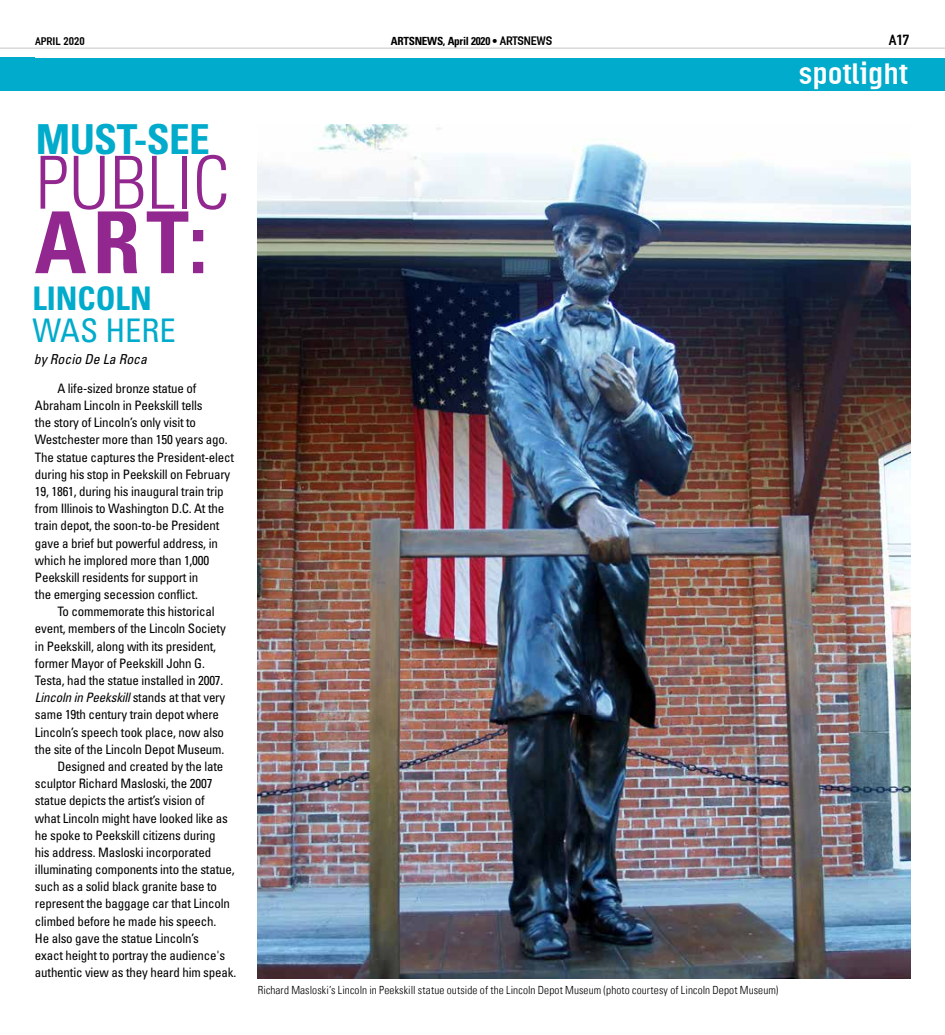
<style>
.page{position:relative;width:945px;height:1035px;background:#fff}
.page>*{position:absolute;margin:0;border:0;box-sizing:border-box;transform-origin:0 0}
.t1{font:700 condensed 85.5px "Univers LT Pro";color:#92278f}
.t2{font:73.12px "Univers Com 47 Light Cond";letter-spacing:.005em;color:#92278f}
.t3{font:700 condensed 41.38px "Univers LT Pro";letter-spacing:-.015em;color:#00abcb}
.t4{font:700 condensed 32.5px "Univers LT Pro";color:#00abcb}
.t5{font:condensed 32.5px "Univers LT Pro";color:#00abcb}
.t6{font:30px "Ordinar Com";letter-spacing:.01em;color:#fff}
.t7{font:15px "Ordinar Com";color:#000}
.t8{font:italic condensed 13.75px "Univers LT Pro";color:#000}
.t9{font:condensed 13px "Univers LT Pro";letter-spacing:-.015em;color:#000}
.t10{font:italic condensed 13px "Univers LT Pro";letter-spacing:-.015em;color:#000}
.t11{font:11.25px "Univers Com 47 Light Cond";letter-spacing:.01em;color:#000}
.t12{font:700 condensed 11.25px "Univers LT Pro";letter-spacing:-.025em;color:#000}
.t13{font:11.25px "Ordinar Com";letter-spacing:-.015em;color:#000}
.s1{font-family:"Ordinar Com";font-weight:400;font-stretch:normal;font-size:12.5px}
.s2{font-style:normal}
</style>
<div class="page">
<hr style="left:0;top:48px;width:945px;height:1px;background:#a7a9ac">
<div style="left:0;top:57px;width:34px;height:33px;background:#00abcb"></div>
<img style="left:258px;top:124px;width:652px;height:854px">
<div style="left:0;top:58px;width:945px;height:32px;background:#00abcb"></div>
<p class="t13" style="left:35px;top:34px;width:51px">APRIL 2020</p>
<p class="t12" style="left:391px;top:34px;width:163px">ARTSNEWS, April 2020 • <span class="s1">ARTSNEWS</span></p>
<p class="t7" style="left:889px;top:30px;width:22px">A17</p>
<h3 class="t3" style="left:36px;top:114px;width:176px">MUST-SEE</h3>
<h2 class="t2" style="left:36px;top:139px;width:195px">PUBLIC</h2>
<h1 class="t1" style="left:34px;top:190px;width:175px">ART:</h1>
<h3 class="t4" style="left:33px;top:278px;width:121px">LINCOLN</h3>
<h3 class="t5" style="left:33px;top:310px;width:145px">WAS HERE</h3>
<p class="t8" style="left:34px;top:350px;width:115px">by Rocio De La Roca</p>
<p class="t9" style="left:58px;top:380px;width:140px">A life-sized bronze statue of</p>
<p class="t9" style="left:35px;top:397px;width:169px">Abraham Lincoln in Peekskill tells</p>
<p class="t9" style="left:35px;top:414px;width:163px">the story of Lincoln’s only visit to</p>
<p class="t9" style="left:35px;top:432px;width:194px">Westchester more than 150 years ago.</p>
<p class="t9" style="left:35px;top:449px;width:201px">The statue captures the President-elect</p>
<p class="t9" style="left:35px;top:466px;width:197px">during his stop in Peekskill on February</p>
<p class="t9" style="left:35px;top:483px;width:190px">19, 1861, during his inaugural train trip</p>
<p class="t9" style="left:35px;top:500px;width:191px">from Illinois to Washington D.C. At the</p>
<p class="t9" style="left:35px;top:517px;width:186px">train depot, the soon-to-be President</p>
<p class="t9" style="left:35px;top:535px;width:184px">gave a brief but powerful address, in</p>
<p class="t9" style="left:35px;top:552px;width:176px">which he implored more than 1,000</p>
<p class="t9" style="left:35px;top:569px;width:165px">Peekskill residents for support in</p>
<p class="t9" style="left:35px;top:586px;width:164px">the emerging secession conflict.</p>
<p class="t9" style="left:58px;top:603px;width:159px">To commemorate this historical</p>
<p class="t9" style="left:35px;top:621px;width:192px">event, members of the Lincoln Society</p>
<p class="t9" style="left:35px;top:638px;width:183px">in Peekskill, along with its president,</p>
<p class="t9" style="left:35px;top:655px;width:171px">former Mayor of Peekskill John G.</p>
<p class="t9" style="left:35px;top:672px;width:190px">Testa, had the statue installed in 2007.</p>
<p class="t10" style="left:35px;top:689px;width:192px">Lincoln in Peekskill <span class="s2">stands at that very</span></p>
<p class="t9" style="left:35px;top:707px;width:185px">same 19th century train depot where</p>
<p class="t9" style="left:35px;top:724px;width:191px">Lincoln’s speech took place, now also</p>
<p class="t9" style="left:35px;top:741px;width:191px">the site of the Lincoln Depot Museum.</p>
<p class="t9" style="left:58px;top:758px;width:167px">Designed and created by the late</p>
<p class="t9" style="left:35px;top:775px;width:179px">sculptor Richard Masloski, the 2007</p>
<p class="t9" style="left:35px;top:792px;width:171px">statue depicts the artist’s vision of</p>
<p class="t9" style="left:35px;top:810px;width:194px">what Lincoln might have looked like as</p>
<p class="t9" style="left:35px;top:827px;width:182px">he spoke to Peekskill citizens during</p>
<p class="t9" style="left:35px;top:844px;width:178px">his address. Masloski incorporated</p>
<p class="t9" style="left:35px;top:861px;width:201px">illuminating components into the statue,</p>
<p class="t9" style="left:35px;top:878px;width:184px">such as a solid black granite base to</p>
<p class="t9" style="left:35px;top:896px;width:196px">represent the baggage car that Lincoln</p>
<p class="t9" style="left:35px;top:913px;width:183px">climbed before he made his speech.</p>
<p class="t9" style="left:35px;top:930px;width:165px">He also gave the statue Lincoln’s</p>
<p class="t9" style="left:35px;top:947px;width:192px">exact height to portray the audience's</p>
<p class="t9" style="left:35px;top:964px;width:203px">authentic view as they heard him speak.</p>
<h3 class="t6" style="left:799px;top:54px;width:111px">spotlight</h3>
<p class="t11" style="left:258px;top:983px;width:522px">Richard Masloski’s Lincoln in Peekskill statue outside of the Lincoln Depot Museum (photo courtesy of Lincoln Depot Museum)</p>
</div>
